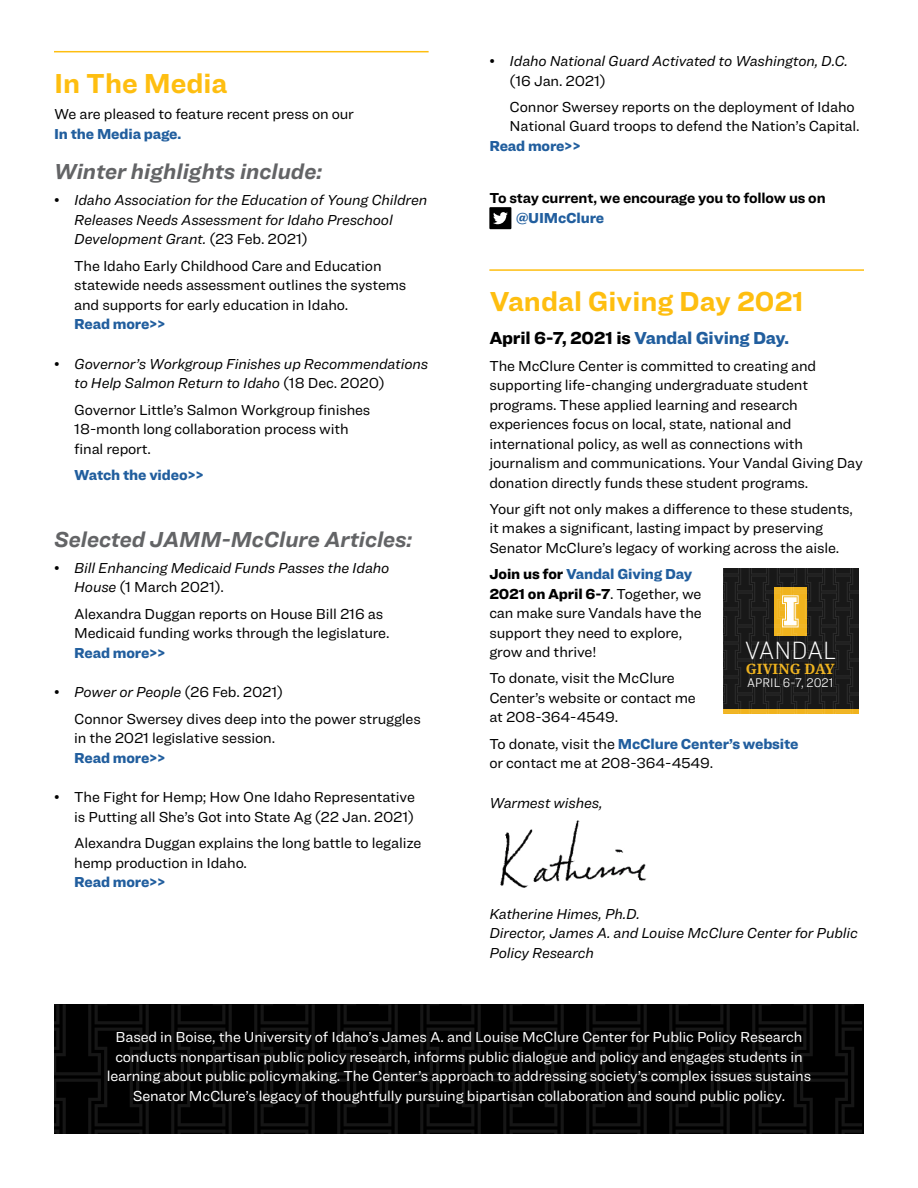
<style>
.page{position:relative;width:918px;height:1188px;background:#fff}
.page>*{position:absolute;margin:0;border:0;box-sizing:border-box;transform-origin:0 0}
.t1{font:700 28.5px "Ringside";color:#febe10}
.t2{font:100 25.95px "Ringside Narrow";color:#fff}
.t3{font:italic 700 22.5px "Ringside";color:#636466}
.t4{font:900 18px "Ringside";letter-spacing:-.01em;color:#215e9e}
.t5{font:15px/19.5px "Ringside";letter-spacing:-.01em;color:#000}
.t6{font:italic 15px/19.5px "Ringside";letter-spacing:-.01em;color:#000}
.t7{font:15px/19.5px "Ringside";letter-spacing:-.01em;color:#fff;text-align:center}
.t8{font:900 15px "Ringside";letter-spacing:-.01em;color:#215e9e}
.t9{font:700 15px "Ringside";letter-spacing:-.015em;color:#000}
.t10{font:700 14.25px "Noto Serif";color:#f0b31d}
.t11{font:300 13.05px "Ringside Narrow";letter-spacing:.005em;color:#fff}
.s1{font-style:normal}
.s2{font-style:italic}
.s3{color:#000}
.s4{font-weight:900}
.s5{font-weight:900;color:#215e9e}
</style>
<div class="page">
<svg style="left:54px;top:1004px;width:808px;height:130px;background:#050505"></svg>
<hr style="left:54px;top:51px;width:375px;height:1px;background:#febe10">
<hr style="left:489px;top:269px;width:375px;height:2px;background:#febe10">
<img style="left:500px;top:820px;width:147px;height:68px">
<div style="left:489px;top:207px;width:22px;height:22px;background:#000"></div>
<svg style="left:493px;top:212px;width:15px;height:12px"></svg>
<svg style="left:723px;top:568px;width:136px;height:146px;background:#342e20"></svg>
<h1 class="t1" style="left:54px;top:62px;width:175px">In The Media</h1>
<p class="t5" style="left:54px;top:104px;width:302px">We are pleased to feature recent press on our</p>
<p class="t8" style="left:54px;top:122px;width:129px">In the Media page.</p>
<h3 class="t3" style="left:54px;top:155px;width:270px">Winter highlights include:</h3>
<p class="t6" style="left:74px;top:190px;width:355px;text-indent:-20px"><span class="s1">•</span> Idaho Association for the Education of Young Children<br>Releases Needs Assessment for Idaho Preschool<br>Development Grant. <span class="s1">(23 Feb. 2021)</span></p>
<p class="t5" style="left:74px;top:256px;width:334px">The Idaho Early Childhood Care and Education statewide needs assessment outlines the systems and supports for early education in Idaho.</p>
<p class="t8" style="left:74px;top:313px;width:93px">Read more&gt;&gt;</p>
<p class="t6" style="left:74px;top:354px;width:355px;text-indent:-20px"><span class="s1">•</span> Governor’s Workgroup Finishes up Recommendations to Help Salmon Return to Idaho <span class="s1">(18 Dec. 2020)</span></p>
<p class="t5" style="left:74px;top:400px;width:298px">Governor Little’s Salmon Workgroup finishes<br>18-month long collaboration process with final report.</p>
<p class="t8" style="left:74px;top:464px;width:131px">Watch the video&gt;&gt;</p>
<h3 class="t3" style="left:54px;top:522px;width:360px">Selected JAMM-McClure Articles:</h3>
<p class="t6" style="left:74px;top:558px;width:317px;text-indent:-20px"><span class="s1">•</span> Bill Enhancing Medicaid Funds Passes the Idaho<br>House <span class="s1">(1 March 2021).</span></p>
<p class="t5" style="left:74px;top:604px;width:317px">Alexandra Duggan reports on House Bill 216 as<br>Medicaid funding works through the legislature.</p>
<p class="t8" style="left:74px;top:641px;width:93px">Read more&gt;&gt;</p>
<p class="t5" style="left:74px;top:679px;width:348px;line-height:26.2px;text-indent:-20px">• <span class="s2">Power or People</span> (26 Feb. 2021)<br>Connor Swersey dives deep into the power struggles</p>
<p class="t5" style="left:74px;top:728px;width:202px">in the 2021 legislative session.</p>
<p class="t8" style="left:74px;top:746px;width:93px">Read more&gt;&gt;</p>
<p class="t5" style="left:54px;top:787px;width:363px;text-align:right">• The Fight for Hemp; How One Idaho Representative is Putting all She’s Got into State Ag (22 Jan. 2021)</p>
<p class="t5" style="left:74px;top:833px;width:349px">Alexandra Duggan explains the long battle to legalize hemp production in Idaho.</p>
<p class="t8" style="left:74px;top:871px;width:93px">Read more&gt;&gt;</p>
<p class="t6" style="left:510px;top:51px;width:340px;text-indent:-20px"><span class="s1">•</span> Idaho National Guard Activated to Washington, D.C. <span class="s1">(16 Jan. 2021)</span></p>
<p class="t5" style="left:510px;top:97px;width:352px">Connor Swersey reports on the deployment of Idaho<br>National Guard troops to defend the Nation’s Capital.</p>
<p class="t8" style="left:489px;top:134px;width:93px">Read more&gt;&gt;</p>
<p class="t9" style="left:489px;top:187px;width:338px">To stay current, we encourage you to follow us on</p>
<p class="t8" style="left:516px;top:206px;width:90px">@UIMcClure</p>
<h1 class="t1" style="left:489px;top:280px;width:316px">Vandal Giving Day 2021</h1>
<p class="t4" style="left:489px;top:325px;width:301px"><span class="s3">April 6-7, 2021 is</span> Vandal Giving Day.</p>
<p class="t5" style="left:489px;top:355px;width:375px">The McClure Center is committed to creating and supporting life-changing undergraduate student programs. These applied learning and research experiences focus on local, state, national and international policy, as well as connections with journalism and communications. Your Vandal Giving Day donation directly funds these student programs.</p>
<p class="t5" style="left:489px;top:499px;width:365px">Your gift not only makes a difference to these students, it makes a significant, lasting impact by preserving<br>Senator McClure’s legacy of working across the aisle.</p>
<p class="t5" style="left:489px;top:564px;width:214px"><span class="s4">Join us for</span> <span class="s5">Vandal Giving Day<br></span><span class="s4">2021 on April 6-7</span>. Together, we can make sure Vandals have the support they need to explore, grow and thrive!</p>
<p class="t5" style="left:489px;top:668px;width:208px">To donate, visit the McClure<br>Center’s website or contact me at 208-364-4549.</p>
<p class="t5" style="left:489px;top:733px;width:311px">To donate, visit the <span class="s5">McClure Center’s website </span>or contact me at 208-364-4549.</p>
<p class="t6" style="left:489px;top:793px;width:115px">Warmest wishes,</p>
<h2 class="t2" style="left:745px;top:633px;width:93px">VANDAL</h2>
<p class="t11" style="left:747px;top:674px;width:88px">APRIL 6-7, 2021</p>
<p class="t10" style="left:746px;top:659px;width:90px">GIVING DAY</p>
<p class="t6" style="left:489px;top:904px;width:370px">Katherine Himes, Ph.D.<br>Director, James A. and Louise McClure Center for Public<br>Policy Research</p>
<p class="t7" style="left:107px;top:1027px;width:706px">Based in Boise, the University of Idaho’s James A. and Louise McClure Center for Public Policy Research conducts nonpartisan public policy research, informs public dialogue and policy and engages students in learning about public policymaking. The Center’s approach to addressing society’s complex issues sustains Senator McClure’s legacy of thoughtfully pursuing bipartisan collaboration and sound public policy.</p>
</div>
